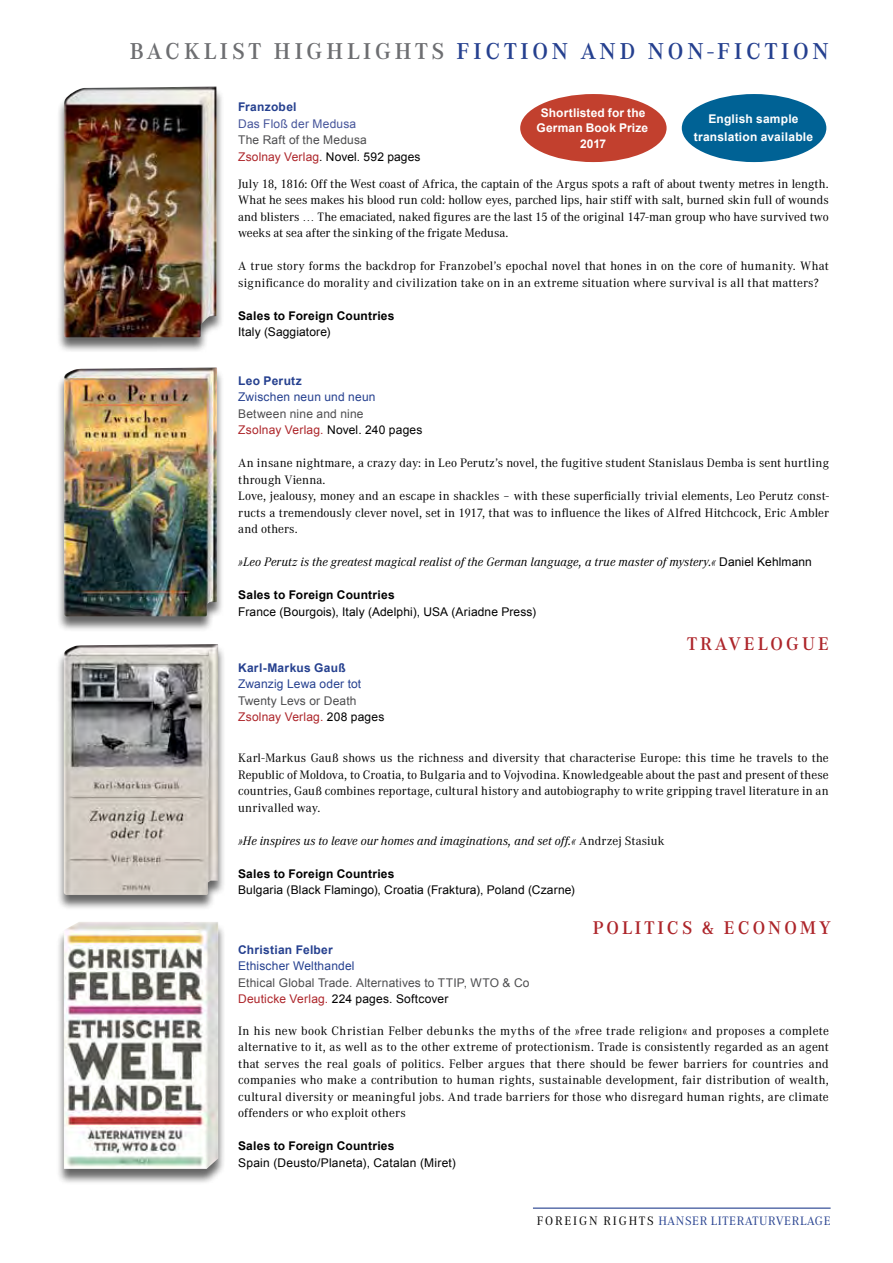
<style>
.page{position:relative;width:893px;height:1263px;background:#fff}
.page>*{position:absolute;margin:0;border:0;box-sizing:border-box;transform-origin:0 0}
.t1{font:500 22.5px "Corporate ABSK";letter-spacing:.17em;color:#25408f}
.t2{font:500 18px "Corporate ABSK";letter-spacing:.17em;color:#ad252a}
.t3{font:500 18px "Corporate ABSK";letter-spacing:.15em;color:#ad252a}
.t4{font:12px/16.5px "Corporate ABSK";letter-spacing:.015em;color:#000;text-align:justify}
.t5{font:12px/16.5px "Arial";letter-spacing:.015em;color:#4d4d4f}
.t6{font:italic 12px "Corporate ABSK";letter-spacing:.01em;color:#000}
.t7{font:12px "Arial";letter-spacing:.01em;color:#000}
.t8{font:700 12px "Arial";letter-spacing:.015em;color:#000}
.t9{font:700 12px/15.6px "Arial";letter-spacing:.015em;color:#fff;text-align:center}
.t10{font:12px "Arial";letter-spacing:.015em;color:#25408f}
.t11{font:700 12px "Arial";letter-spacing:.025em;color:#25408f}
.t12{font:12px "Corporate ABSK";letter-spacing:.06em;color:#25408f}
.t13{font:12px "Arial";letter-spacing:.015em;color:#45549a}
.s1{color:#6d6e71}
.s2{color:#ad252a}
.s3{color:#000}
.s4{font-family:"Arial";font-style:normal}
.s5{font-style:normal}
</style>
<div class="page">
<div style="left:56px;top:88px;width:168px;height:265px;background:#000;opacity:.6"></div>
<img style="left:64px;top:87px;width:153px;height:250px">
<div style="left:56px;top:368px;width:169px;height:264px;background:#000;opacity:.6"></div>
<img style="left:64px;top:367px;width:153px;height:249px">
<div style="left:520px;top:94px;width:147px;height:68px;background:#c2402e;border-radius:50%"></div>
<div style="left:682px;top:94px;width:144px;height:68px;background:#006295;border-radius:50%"></div>
<div style="left:56px;top:645px;width:170px;height:266px;background:#000;opacity:.6"></div>
<img style="left:64px;top:644px;width:154px;height:251px">
<hr style="left:533px;top:1207px;width:298px;height:2px;background:#25408f">
<div style="left:56px;top:922px;width:170px;height:263px;background:#000;opacity:.6"></div>
<img style="left:64px;top:922px;width:154px;height:247px">
<h1 class="t1" style="left:130px;top:38px;width:701px"><span class="s1">BACKLIST HIGHLIGHTS</span> FICTION AND NON-FICTION</h1>
<p class="t11" style="left:238px;top:99px;width:60px">Franzobel</p>
<p class="t13" style="left:238px;top:116px;width:120px">Das Floß der Medusa</p>
<p class="t5" style="left:238px;top:132px;width:184px">The Raft of the Medusa<br><span class="s2">Zsolnay Verlag</span><span class="s3">. Novel. 592 pages</span></p>
<p class="t4" style="left:238px;top:176px;width:592px">July 18, 1816: Off the West coast of Africa, the captain of the Argus spots a raft of about twenty metres in length.<br>What he sees makes his blood run cold: hollow eyes, parched lips, hair stiff with salt, burned skin full of wounds and blisters … The emaciated, naked figures are the last 15 of the original 147-man group who have survived two weeks at sea after the sinking of the frigate Medusa.</p>
<p class="t4" style="left:238px;top:258px;width:592px">A true story forms the backdrop for Franzobel’s epochal novel that hones in on the core of humanity. What significance do morality and civilization take on in an extreme situation where survival is all that matters?</p>
<p class="t8" style="left:238px;top:308px;width:158px">Sales to Foreign Countries</p>
<p class="t7" style="left:238px;top:324px;width:94px">Italy (Saggiatore)</p>
<p class="t11" style="left:238px;top:372px;width:65px">Leo Perutz</p>
<p class="t10" style="left:238px;top:389px;width:139px">Zwischen neun und neun</p>
<p class="t5" style="left:238px;top:405px;width:186px">Between nine and nine<br><span class="s2">Zsolnay Verlag.</span> <span class="s3">Novel. 240 pages</span></p>
<p class="t4" style="left:238px;top:455px;width:592px;text-align:left">An insane nightmare, a crazy day: in Leo Perutz’s novel, the fugitive student Stanislaus Demba is sent hurtling through Vienna.<br>Love, jealousy, money and an escape in shackles – with these superficially trivial elements, Leo Perutz const&shy;ructs a tremendously clever novel, set in 1917, that was to influence the likes of Alfred Hitchcock, Eric Ambler and others.</p>
<p class="t6" style="left:238px;top:555px;width:575px">»Leo Perutz is the greatest magical realist of the German language, a true master of mystery.« <span class="s4">Daniel Kehlmann</span></p>
<p class="t8" style="left:238px;top:587px;width:158px">Sales to Foreign Countries</p>
<p class="t7" style="left:238px;top:604px;width:299px">France (Bourgois), Italy (Adelphi), USA (Ariadne Press)</p>
<p class="t9" style="left:537px;top:105px;width:113px">Shortlisted for the<br>German Book Prize<br>2017</p>
<p class="t9" style="left:694px;top:111px;width:121px;line-height:18px">English sample translation available</p>
<h2 class="t3" style="left:687px;top:633px;width:144px">TRAVELOGUE</h2>
<p class="t11" style="left:238px;top:660px;width:109px">Karl-Markus Gauß</p>
<p class="t10" style="left:238px;top:676px;width:125px">Zwanzig Lewa oder tot</p>
<p class="t5" style="left:238px;top:693px;width:148px">Twenty Levs or Death<br><span class="s2">Zsolnay Verlag.</span> <span class="s3">208 pages</span></p>
<p class="t4" style="left:238px;top:750px;width:592px">Karl-Markus Gauß shows us the richness and diversity that characterise Europe: this time he travels to the Republic of Moldova, to Croatia, to Bulgaria and to Vojvodina. Knowledgeable about the past and present of these countries, Gauß combines reportage, cultural history and autobiography to write gripping travel literature in an unrivalled way.</p>
<p class="t6" style="left:238px;top:833px;width:428px">»He inspires us to leave our homes and imaginations, and set off.« <span class="s5">Andrzej Stasiuk</span></p>
<p class="t8" style="left:238px;top:865px;width:158px">Sales to Foreign Countries</p>
<p class="t7" style="left:238px;top:882px;width:338px">Bulgaria (Black Flamingo), Croatia (Fraktura), Poland (Czarne)</p>
<h2 class="t2" style="left:593px;top:917px;width:239px">POLITICS &amp; ECONOMY</h2>
<p class="t11" style="left:238px;top:942px;width:96px">Christian Felber</p>
<p class="t10" style="left:238px;top:958px;width:118px">Ethischer Welthandel</p>
<p class="t5" style="left:238px;top:974px;width:293px">Ethical Global Trade. Alternatives to TTIP, WTO &amp; Co<br><span class="s2">Deuticke Verlag.</span> <span class="s3">224 pages. Softcover</span></p>
<p class="t4" style="left:238px;top:1022px;width:592px">In his new book Christian Felber debunks the myths of the »free trade religion« and proposes a complete alternative to it, as well as to the other extreme of protectionism. Trade is consistently regarded as an agent that serves the real goals of politics. Felber argues that there should be fewer barriers for countries and companies who make a contribution to human rights, sustainable development, fair distribution of wealth, cultural diversity or meaningful jobs. And trade barriers for those who disregard human rights, are climate offenders or who exploit others</p>
<p class="t8" style="left:238px;top:1138px;width:158px">Sales to Foreign Countries</p>
<p class="t7" style="left:238px;top:1155px;width:219px">Spain (Deusto/Planeta), Catalan (Miret)</p>
<p class="t12" style="left:537px;top:1214px;width:295px"><span class="s3">FOREIGN RIGHTS</span> HANSER LITERATURVERLAGE</p>
</div>
